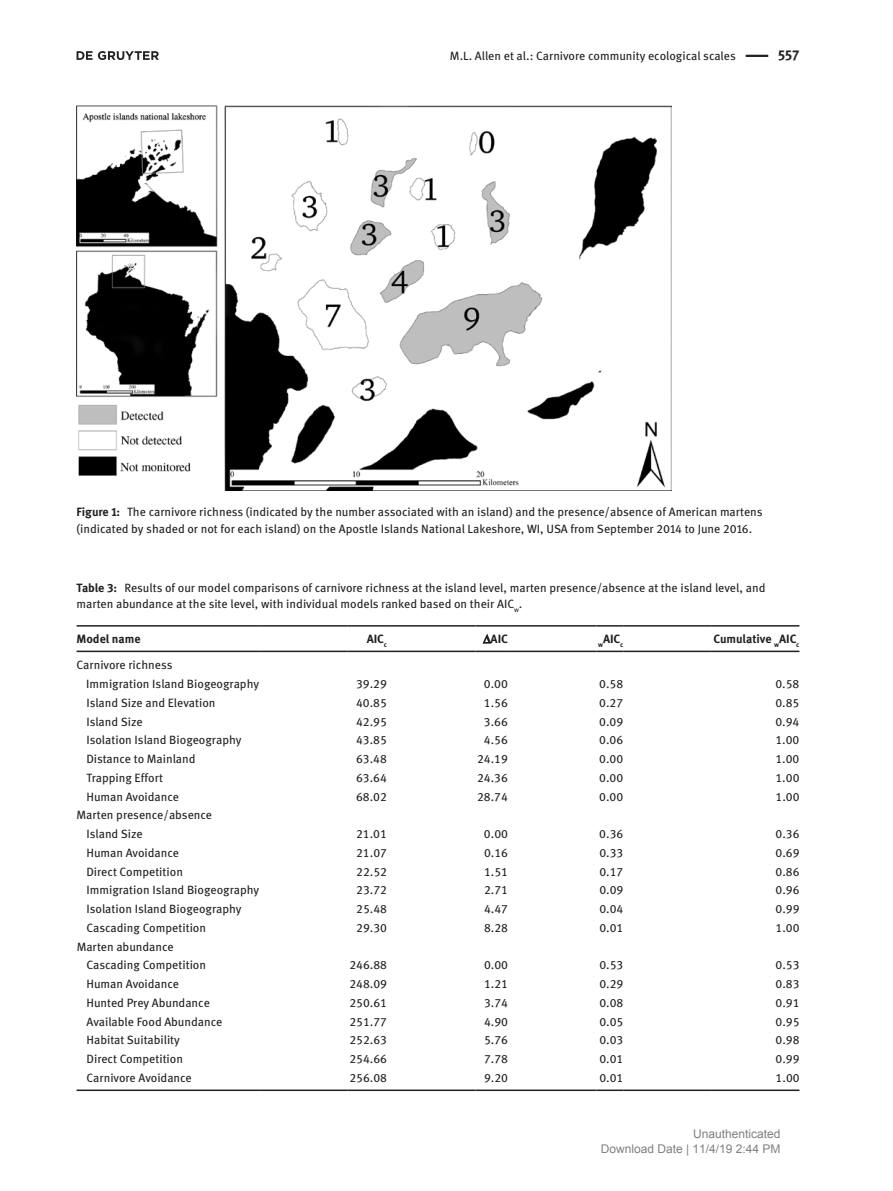
<style>
.page{position:relative;width:893px;height:1191px;background:#fff}
.page>*{position:absolute;margin:0;border:0;box-sizing:border-box;transform-origin:0 0}
.t1{font:700 14.25px "DG Meta Science";color:#231f20}
.t2{font:12px/18.8px "DG Meta Science";color:#231f20}
.t3{font:12px/15px "Arial";color:#808080;text-align:right}
.t4{font:700 12px "DG Meta Science";color:#231f20}
.s1{font-weight:700}
</style>
<div class="page">
<hr style="left:746px;top:55px;width:22px;height:2px;background:#231f20">
<img style="left:77px;top:105px;width:595px;height:385px">
<hr style="left:77px;top:1089px;width:182px;height:2px;background:#231f20">
<hr style="left:259px;top:1089px;width:89px;height:2px;background:#231f20">
<hr style="left:348px;top:1089px;width:39px;height:2px;background:#231f20">
<hr style="left:387px;top:1089px;width:89px;height:2px;background:#231f20">
<hr style="left:476px;top:1089px;width:32px;height:2px;background:#231f20">
<hr style="left:508px;top:1089px;width:89px;height:2px;background:#231f20">
<hr style="left:597px;top:1089px;width:26px;height:2px;background:#231f20">
<hr style="left:623px;top:1089px;width:89px;height:2px;background:#231f20">
<hr style="left:712px;top:1089px;width:87px;height:2px;background:#231f20">
<hr style="left:77px;top:625px;width:182px;height:1px;background:#231f20">
<hr style="left:259px;top:625px;width:89px;height:1px;background:#231f20">
<hr style="left:348px;top:625px;width:39px;height:1px;background:#231f20">
<hr style="left:387px;top:625px;width:89px;height:1px;background:#231f20">
<hr style="left:476px;top:625px;width:32px;height:1px;background:#231f20">
<hr style="left:508px;top:625px;width:89px;height:1px;background:#231f20">
<svg style="left:597px;top:625px;width:26px;height:1px"></svg>
<hr style="left:623px;top:625px;width:89px;height:1px;background:#231f20">
<hr style="left:712px;top:625px;width:87px;height:1px;background:#231f20">
<hr style="left:77px;top:650px;width:182px;height:2px;background:#231f20">
<hr style="left:259px;top:650px;width:89px;height:2px;background:#231f20">
<hr style="left:348px;top:650px;width:39px;height:2px;background:#231f20">
<hr style="left:387px;top:650px;width:89px;height:2px;background:#231f20">
<hr style="left:476px;top:650px;width:32px;height:2px;background:#231f20">
<hr style="left:508px;top:650px;width:89px;height:2px;background:#231f20">
<hr style="left:597px;top:650px;width:26px;height:2px;background:#231f20">
<hr style="left:623px;top:650px;width:89px;height:2px;background:#231f20">
<hr style="left:712px;top:650px;width:87px;height:2px;background:#231f20">
<svg style="left:482px;top:634px;width:10px;height:10px"></svg>
<svg style="left:77px;top:51px;width:82px;height:9px"></svg>
<p class="t2" style="left:450px;top:46px;width:287px">M.L. Allen et al.: Carnivore community ecological scales</p>
<p class="t1" style="left:778px;top:44px;width:23px">557</p>
<p class="t2" style="left:77px;top:503px;width:688px;line-height:16.5px"><span class="s1">Figure 1:</span> The carnivore richness (indicated by the number associated with an island) and the presence/absence of American martens (indicated by shaded or not for each island) on the Apostle Islands National Lakeshore, WI, USA from September 2014 to June 2016.</p>
<p class="t2" style="left:77px;top:579px;width:690px;line-height:16.5px"><span class="s1">Table 3:</span> Results of our model comparisons of carnivore richness at the island level, marten presence/absence at the island level, and marten abundance at the site level, with individual models ranked based on their AIC<sub>w</sub>.</p>
<p class="t4" style="left:77px;top:629px;width:66px">Model name</p>
<p class="t4" style="left:367px;top:629px;width:22px">AIC<sub>c</sub></p>
<p class="t4" style="left:483px;top:629px;width:26px">∆AIC</p>
<p class="t4" style="left:598px;top:629px;width:27px"><sub>w</sub>AIC<sub>c</sub></p>
<p class="t4" style="left:713px;top:629px;width:88px">Cumulative <sub>w</sub>AIC<sub>c</sub></p>
<p class="t2" style="left:86px;top:655px;width:174px;text-indent:-10px">Carnivore richness<br>Immigration Island Biogeography</p>
<p class="t2" style="left:356px;top:674px;width:32px">39.29</p>
<p class="t2" style="left:484px;top:674px;width:26px">0.00</p>
<p class="t2" style="left:599px;top:674px;width:26px">0.58</p>
<p class="t2" style="left:775px;top:674px;width:26px">0.58</p>
<p class="t2" style="left:86px;top:693px;width:131px">Island Size and Elevation</p>
<p class="t2" style="left:356px;top:693px;width:32px">40.85</p>
<p class="t2" style="left:484px;top:693px;width:26px">1.56</p>
<p class="t2" style="left:599px;top:693px;width:26px">0.27</p>
<p class="t2" style="left:775px;top:693px;width:26px">0.85</p>
<p class="t2" style="left:86px;top:712px;width:58px">Island Size</p>
<p class="t2" style="left:356px;top:712px;width:32px">42.95</p>
<p class="t2" style="left:484px;top:712px;width:26px">3.66</p>
<p class="t2" style="left:599px;top:712px;width:26px">0.09</p>
<p class="t2" style="left:775px;top:712px;width:26px">0.94</p>
<p class="t2" style="left:86px;top:730px;width:157px">Isolation Island Biogeography</p>
<p class="t2" style="left:356px;top:730px;width:32px">43.85</p>
<p class="t2" style="left:484px;top:730px;width:26px">4.56</p>
<p class="t2" style="left:599px;top:730px;width:26px">0.06</p>
<p class="t2" style="left:775px;top:730px;width:26px">1.00</p>
<p class="t2" style="left:86px;top:749px;width:111px">Distance to Mainland</p>
<p class="t2" style="left:356px;top:749px;width:32px">63.48</p>
<p class="t2" style="left:477px;top:749px;width:32px">24.19</p>
<p class="t2" style="left:599px;top:749px;width:26px">0.00</p>
<p class="t2" style="left:775px;top:749px;width:26px">1.00</p>
<p class="t2" style="left:86px;top:768px;width:78px">Trapping Effort</p>
<p class="t2" style="left:356px;top:768px;width:32px">63.64</p>
<p class="t2" style="left:477px;top:768px;width:32px">24.36</p>
<p class="t2" style="left:599px;top:768px;width:26px">0.00</p>
<p class="t2" style="left:775px;top:768px;width:26px">1.00</p>
<p class="t2" style="left:86px;top:786px;width:94px">Human Avoidance</p>
<p class="t2" style="left:356px;top:786px;width:32px">68.02</p>
<p class="t2" style="left:477px;top:786px;width:32px">28.74</p>
<p class="t2" style="left:599px;top:786px;width:26px">0.00</p>
<p class="t2" style="left:775px;top:786px;width:26px">1.00</p>
<p class="t2" style="left:86px;top:805px;width:127px;text-indent:-10px">Marten presence/absence<br>Island Size</p>
<p class="t2" style="left:356px;top:824px;width:32px">21.01</p>
<p class="t2" style="left:484px;top:824px;width:26px">0.00</p>
<p class="t2" style="left:599px;top:824px;width:26px">0.36</p>
<p class="t2" style="left:775px;top:824px;width:26px">0.36</p>
<p class="t2" style="left:86px;top:843px;width:94px">Human Avoidance</p>
<p class="t2" style="left:356px;top:843px;width:32px">21.07</p>
<p class="t2" style="left:484px;top:843px;width:26px">0.16</p>
<p class="t2" style="left:599px;top:843px;width:26px">0.33</p>
<p class="t2" style="left:775px;top:843px;width:26px">0.69</p>
<p class="t2" style="left:86px;top:861px;width:98px">Direct Competition</p>
<p class="t2" style="left:356px;top:861px;width:32px">22.52</p>
<p class="t2" style="left:484px;top:861px;width:26px">1.51</p>
<p class="t2" style="left:599px;top:861px;width:26px">0.17</p>
<p class="t2" style="left:775px;top:861px;width:26px">0.86</p>
<p class="t2" style="left:86px;top:880px;width:174px">Immigration Island Biogeography</p>
<p class="t2" style="left:356px;top:880px;width:32px">23.72</p>
<p class="t2" style="left:484px;top:880px;width:26px">2.71</p>
<p class="t2" style="left:599px;top:880px;width:26px">0.09</p>
<p class="t2" style="left:775px;top:880px;width:26px">0.96</p>
<p class="t2" style="left:86px;top:899px;width:157px">Isolation Island Biogeography</p>
<p class="t2" style="left:356px;top:899px;width:32px">25.48</p>
<p class="t2" style="left:484px;top:899px;width:26px">4.47</p>
<p class="t2" style="left:599px;top:899px;width:26px">0.04</p>
<p class="t2" style="left:775px;top:899px;width:26px">0.99</p>
<p class="t2" style="left:86px;top:918px;width:121px">Cascading Competition</p>
<p class="t2" style="left:356px;top:918px;width:32px">29.30</p>
<p class="t2" style="left:484px;top:918px;width:26px">8.28</p>
<p class="t2" style="left:599px;top:918px;width:26px">0.01</p>
<p class="t2" style="left:775px;top:918px;width:26px">1.00</p>
<p class="t2" style="left:86px;top:936px;width:121px;text-indent:-10px">Marten abundance<br>Cascading Competition</p>
<p class="t2" style="left:349px;top:955px;width:39px">246.88</p>
<p class="t2" style="left:484px;top:955px;width:26px">0.00</p>
<p class="t2" style="left:599px;top:955px;width:26px">0.53</p>
<p class="t2" style="left:776px;top:955px;width:26px">0.53</p>
<p class="t2" style="left:86px;top:974px;width:94px">Human Avoidance</p>
<p class="t2" style="left:349px;top:974px;width:39px">248.09</p>
<p class="t2" style="left:484px;top:974px;width:26px">1.21</p>
<p class="t2" style="left:599px;top:974px;width:26px">0.29</p>
<p class="t2" style="left:776px;top:974px;width:26px">0.83</p>
<p class="t2" style="left:86px;top:993px;width:125px">Hunted Prey Abundance</p>
<p class="t2" style="left:349px;top:993px;width:39px">250.61</p>
<p class="t2" style="left:484px;top:993px;width:26px">3.74</p>
<p class="t2" style="left:599px;top:993px;width:26px">0.08</p>
<p class="t2" style="left:776px;top:993px;width:26px">0.91</p>
<p class="t2" style="left:87px;top:1011px;width:137px">Available Food Abundance</p>
<p class="t2" style="left:349px;top:1011px;width:39px">251.77</p>
<p class="t2" style="left:484px;top:1011px;width:26px">4.90</p>
<p class="t2" style="left:599px;top:1011px;width:26px">0.05</p>
<p class="t2" style="left:776px;top:1011px;width:26px">0.95</p>
<p class="t2" style="left:87px;top:1030px;width:95px">Habitat Suitability</p>
<p class="t2" style="left:349px;top:1030px;width:39px">252.63</p>
<p class="t2" style="left:484px;top:1030px;width:26px">5.76</p>
<p class="t2" style="left:599px;top:1030px;width:26px">0.03</p>
<p class="t2" style="left:776px;top:1030px;width:26px">0.98</p>
<p class="t2" style="left:87px;top:1049px;width:98px">Direct Competition</p>
<p class="t2" style="left:349px;top:1049px;width:39px">254.66</p>
<p class="t2" style="left:484px;top:1049px;width:26px">7.78</p>
<p class="t2" style="left:599px;top:1049px;width:26px">0.01</p>
<p class="t2" style="left:776px;top:1049px;width:26px">0.99</p>
<p class="t2" style="left:87px;top:1068px;width:107px">Carnivore Avoidance</p>
<p class="t2" style="left:349px;top:1068px;width:39px">256.08</p>
<p class="t2" style="left:484px;top:1068px;width:26px">9.20</p>
<p class="t2" style="left:599px;top:1068px;width:26px">0.01</p>
<p class="t2" style="left:776px;top:1068px;width:26px">1.00</p>
<p class="t3" style="left:601px;top:1127px;width:181px">Unauthenticated<br>Download Date | 11/4/19 2:44 PM</p>
</div>
